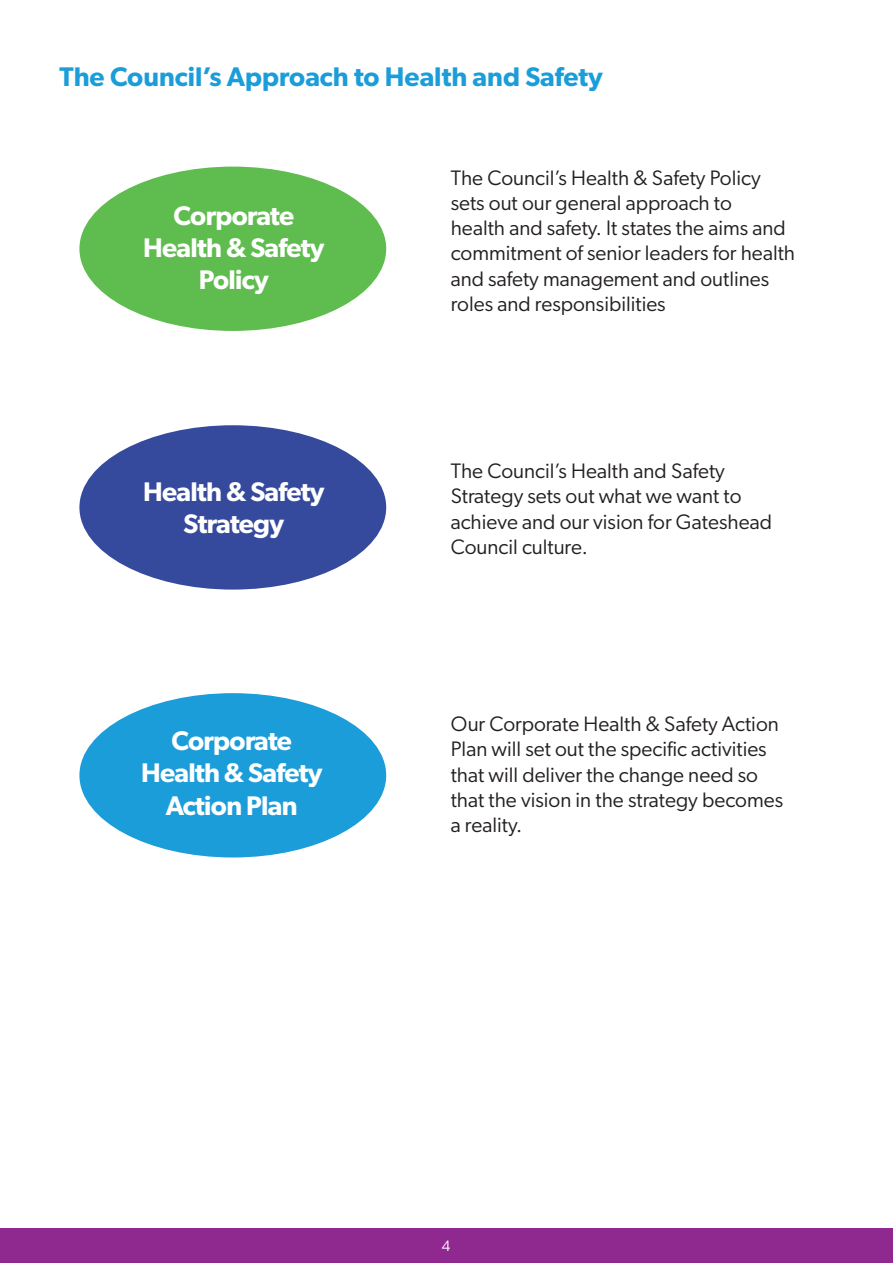
<style>
.page{position:relative;width:893px;height:1263px;background:#fff}
.page>*{position:absolute;margin:0;border:0;box-sizing:border-box;transform-origin:0 0}
.t1{font:600 27px/32.4px "Gibson";letter-spacing:-.025em;color:#fff;text-align:center}
.t2{font:600 27px "Gibson";color:#1b9dd9}
.t3{font:21px/25.2px "Gibson";color:#231f20}
.t4{font:15px "Gibson";color:#fff}
</style>
<div class="page">
<div style="left:0;top:1229px;width:893px;height:34px;background:#8f288f"></div>
<div style="left:79px;top:167px;width:307px;height:164px;background:#5fbc4f;border-radius:50%"></div>
<div style="left:79px;top:425px;width:307px;height:165px;background:#364a9d;border-radius:50%"></div>
<div style="left:79px;top:693px;width:307px;height:164px;background:#1b9dd9;border-radius:50%"></div>
<p class="t2" style="left:60px;top:61px;width:545px">The Council’s Approach to Health and Safety</p>
<p class="t1" style="left:143px;top:198px;width:183px">Corporate<br>Health &amp; Safety<br>Policy</p>
<p class="t1" style="left:143px;top:475px;width:183px">Health &amp; Safety<br>Strategy</p>
<p class="t1" style="left:141px;top:724px;width:183px">Corporate<br>Health &amp; Safety<br>Action Plan</p>
<p class="t3" style="left:451px;top:165px;width:346px">The Council’s Health &amp; Safety Policy sets out our general approach to<br>health and safety. It states the aims and commitment of senior leaders for health and safety management and outlines roles and responsibilities</p>
<p class="t3" style="left:451px;top:458px;width:323px">The Council’s Health and Safety<br>Strategy sets out what we want to achieve and our vision for Gateshead<br>Council culture.</p>
<p class="t3" style="left:451px;top:711px;width:334px">Our Corporate Health &amp; Safety Action<br>Plan will set out the specific activities that will deliver the change need so that the vision in the strategy becomes a reality.</p>
<p class="t4" style="left:442px;top:1236px;width:10px">4</p>
</div>
